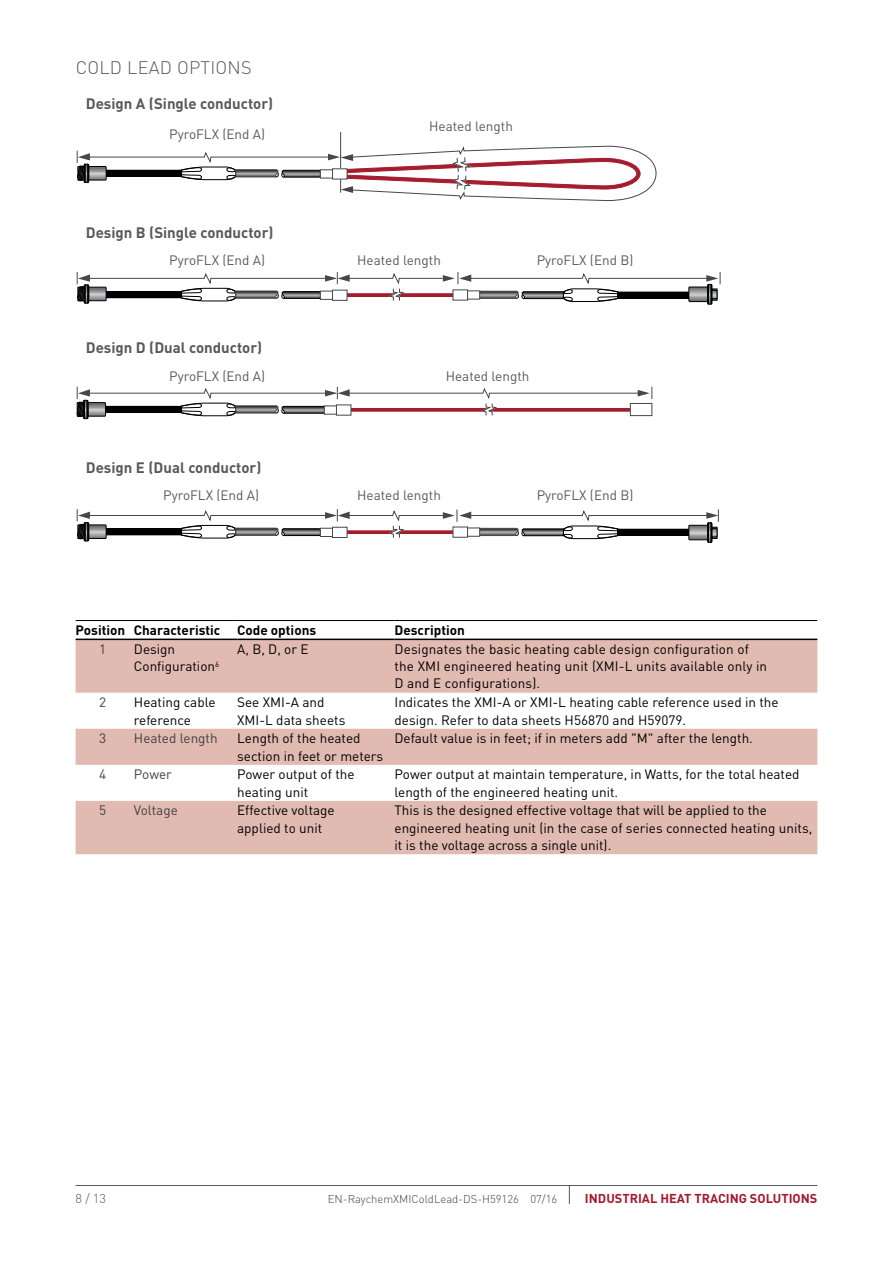
<style>
.page{position:relative;width:893px;height:1263px;background:#fff}
.page>*{position:absolute;margin:0;border:0;box-sizing:border-box;transform-origin:0 0}
.t1{font:300 18px "DIN Pro";letter-spacing:.01em;color:#58595b}
.t2{font:700 15px "DIN Pro";color:#58595b}
.t3{font:13.5px/17.2px "DIN Pro";color:#000}
.t4{font:13.5px "DIN Pro";color:#58595b}
.t5{font:700 13.5px "DIN Pro";color:#000}
.t6{font:13.5px "DIN Pro";color:#414042}
.t7{font:700 12.75px "DIN Pro";color:#a21a2d}
.t8{font:300 12.75px "DIN Pro";color:#58595b}
.t9{font:300 11.25px "DIN Pro";color:#414042}
</style>
<div class="page">
<hr style="left:76px;top:1185px;width:741px;height:1px;background:#58595b">
<svg style="left:569px;top:1186px;width:1px;height:18px"></svg>
<svg style="left:77px;top:132px;width:579px;height:69px"></svg>
<svg style="left:77px;top:272px;width:644px;height:32px"></svg>
<svg style="left:77px;top:387px;width:576px;height:32px"></svg>
<svg style="left:77px;top:509px;width:642px;height:34px"></svg>
<svg style="left:76px;top:640px;width:741px;height:214px;fill:#e1bab1"></svg>
<hr style="left:76px;top:639px;width:58px;height:1px;background:#000">
<hr style="left:134px;top:639px;width:103px;height:1px;background:#000">
<hr style="left:237px;top:639px;width:157px;height:1px;background:#000">
<hr style="left:394px;top:639px;width:423px;height:1px;background:#000">
<hr style="left:76px;top:620px;width:58px;height:1px;background:#000">
<hr style="left:134px;top:620px;width:103px;height:1px;background:#000">
<hr style="left:237px;top:620px;width:157px;height:1px;background:#000">
<hr style="left:394px;top:620px;width:423px;height:1px;background:#000">
<h1 class="t1" style="left:76px;top:55px;width:177px">COLD LEAD OPTIONS</h1>
<p class="t2" style="left:86px;top:93px;width:189px">Design A (Single conductor)</p>
<p class="t4" style="left:169px;top:125px;width:97px">PyroFLX (End A)</p>
<p class="t2" style="left:86px;top:222px;width:189px">Design B (Single conductor)</p>
<p class="t4" style="left:169px;top:251px;width:97px">PyroFLX (End A)</p>
<p class="t2" style="left:86px;top:337px;width:178px">Design D (Dual conductor)</p>
<p class="t4" style="left:169px;top:367px;width:97px">PyroFLX (End A)</p>
<p class="t2" style="left:86px;top:458px;width:177px">Design E (Dual conductor)</p>
<p class="t4" style="left:163px;top:486px;width:97px">PyroFLX (End A)</p>
<p class="t4" style="left:429px;top:117px;width:85px">Heated length</p>
<p class="t4" style="left:357px;top:251px;width:85px">Heated length</p>
<p class="t4" style="left:537px;top:251px;width:98px">PyroFLX (End B)</p>
<p class="t4" style="left:446px;top:367px;width:85px">Heated length</p>
<p class="t4" style="left:357px;top:486px;width:85px">Heated length</p>
<p class="t4" style="left:537px;top:486px;width:98px">PyroFLX (End B)</p>
<p class="t5" style="left:76px;top:621px;width:242px">Position Characteristic Code options</p>
<p class="t5" style="left:394px;top:621px;width:72px">Description</p>
<p class="t6" style="left:99px;top:640px;width:9px">1</p>
<p class="t3" style="left:134px;top:640px;width:87px">Design<br>Configuration<sup>6</sup></p>
<p class="t3" style="left:237px;top:640px;width:73px">A, B, D, or E</p>
<p class="t3" style="left:395px;top:640px;width:374px">Designates the basic heating cable design configuration of the XMI engineered heating unit (XMI-L units available only in<br>D and E configurations).</p>
<p class="t6" style="left:99px;top:693px;width:9px">2</p>
<p class="t3" style="left:134px;top:693px;width:83px">Heating cable reference</p>
<p class="t3" style="left:237px;top:693px;width:110px">See XMI-A and<br>XMI-L data sheets</p>
<p class="t3" style="left:395px;top:693px;width:386px">Indicates the XMI-A or XMI-L heating cable reference used in the design. Refer to data sheets H56870 and H59079.</p>
<p class="t6" style="left:99px;top:729px;width:9px">3</p>
<p class="t6" style="left:134px;top:729px;width:85px">Heated length</p>
<p class="t3" style="left:237px;top:729px;width:147px">Length of the heated section in feet or meters</p>
<p class="t3" style="left:395px;top:729px;width:360px">Default value is in feet; if in meters add "M" after the length.</p>
<p class="t6" style="left:99px;top:765px;width:9px">4</p>
<p class="t6" style="left:134px;top:765px;width:40px">Power</p>
<p class="t3" style="left:237px;top:765px;width:119px">Power output of the heating unit</p>
<p class="t3" style="left:395px;top:765px;width:406px">Power output at maintain temperature, in Watts, for the total heated length of the engineered heating unit.</p>
<p class="t6" style="left:99px;top:801px;width:9px">5</p>
<p class="t6" style="left:134px;top:801px;width:45px">Voltage</p>
<p class="t3" style="left:237px;top:801px;width:99px">Effective voltage applied to unit</p>
<p class="t3" style="left:395px;top:801px;width:419px">This is the designed effective voltage that will be applied to the engineered heating unit (in the case of series connected heating units, it is the voltage across a single unit).</p>
<p class="t8" style="left:76px;top:1190px;width:32px">8 / 13</p>
<p class="t9" style="left:328px;top:1191px;width:231px">EN-RaychemXMIColdLead-DS-H59126 07/16</p>
<p class="t7" style="left:585px;top:1190px;width:234px">INDUSTRIAL HEAT TRACING SOLUTIONS</p>
</div>
